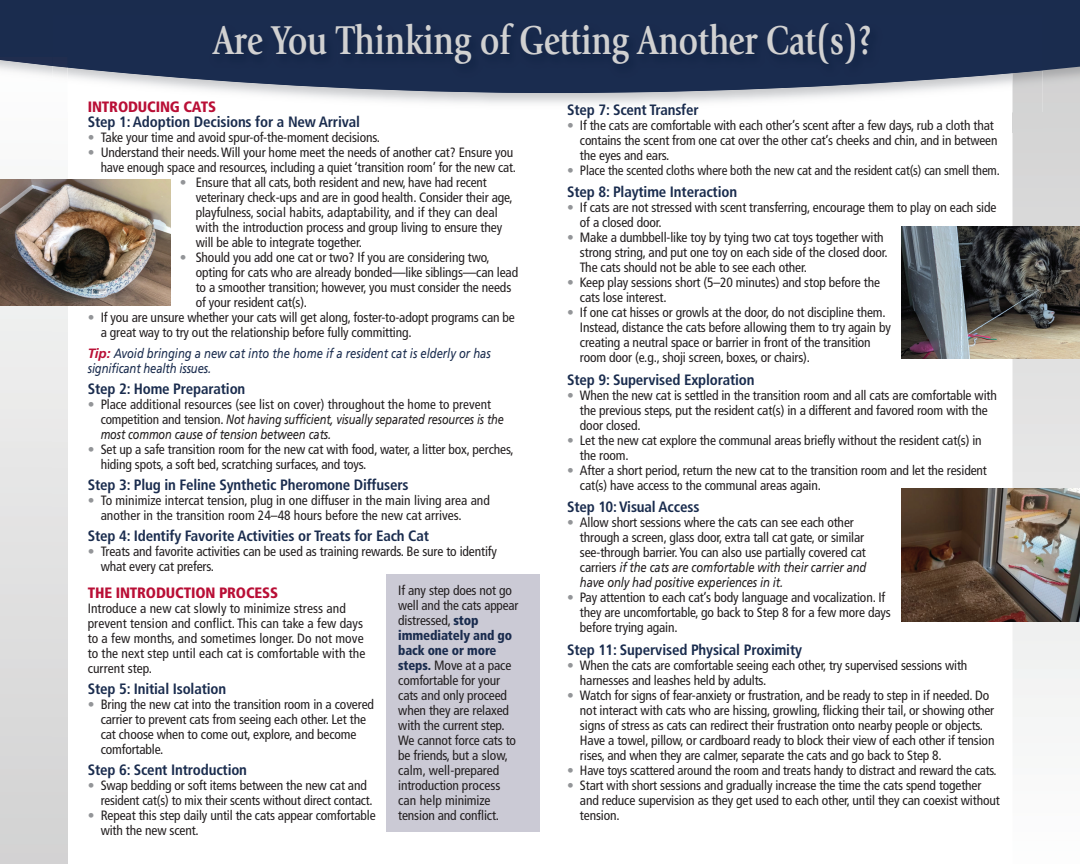
<style>
.page{position:relative;width:1080px;height:864px;background:#fff}
.page>*{position:absolute;margin:0;border:0;box-sizing:border-box;transform-origin:0 0}
.t1{font:700 42px "Giovanni";letter-spacing:-.01em;color:#d1d1d1;scale:.8 1}
.t2{font:700 condensed 15px "Frutiger";letter-spacing:-.01em;color:#1a2c4e}
.t3{font:900 condensed 15px "Frutiger";letter-spacing:-.01em;color:#b90f36}
.t4{font:condensed 13.5px/15px "Frutiger";letter-spacing:-.01em;color:#231f20}
.t5{font:italic 13.5px/15px "Frutiger";color:#1a2c4e;scale:.83 1}
.t6{font:condensed 13.5px "Frutiger";letter-spacing:-.01em;color:#231f20;scale:.96 1}
.s1{color:#939598}
.s2{font-weight:700;color:#b90f36}
.s3{font-style:italic;font-stretch:normal}
.s4{font-weight:900;color:#1a2c4e}
</style>
<div class="page">
<img style="left:1012px;top:133px;width:68px;height:584px">
<div style="left:0;top:0;width:1080px;height:94px;background:#1a2c4e"></div>
<img style="left:0;top:66px;width:53px;height:798px">
<img style="left:53px;top:305px;width:15px;height:559px">
<img style="left:0;top:54px;width:53px;height:12px">
<img style="left:68px;top:93px;width:944px;height:11px">
<img style="left:1012px;top:93px;width:31px;height:20px">
<img style="left:53px;top:14px;width:990px;height:79px">
<img style="left:53px;top:68px;width:15px;height:26px">
<img style="left:53px;top:54px;width:15px;height:14px">
<img style="left:901px;top:489px;width:179px;height:132px">
<img style="left:901px;top:227px;width:179px;height:132px">
<div style="left:386px;top:575px;width:154px;height:257px;background:#cbcad5"></div>
<img style="left:1px;top:179px;width:170px;height:126px">
<h1 class="t1" style="left:213px;top:24px;width:825px">Are You Thinking of Getting Another Cat(s)?</h1>
<p class="t3" style="left:88px;top:100px;width:130px">INTRODUCING CATS</p>
<p class="t2" style="left:88px;top:115px;width:274px">Step 1: Adoption Decisions for a New Arrival</p>
<p class="t4" style="left:88px;top:131px;width:294px"><span class="s1">•</span> Take your time and avoid spur-of-the-moment decisions.</p>
<p class="t4" style="left:88px;top:146px;width:430px;text-align:right"><span class="s1">•</span> Understand their needs.Will your home meet the needs of another cat? Ensure you have enough space and resources, including a quiet ‘transition room’ for the new cat.</p>
<p class="t4" style="left:196px;top:176px;width:318px;text-indent:-16px"><span class="s1">•</span> Ensure that all cats, both resident and new, have had recent veterinary check-ups and are in good health. Consider their age, playfulness, social habits, adaptability, and if they can deal with the introduction process and group living to ensure they will be able to integrate together.</p>
<p class="t4" style="left:196px;top:251px;width:324px;text-indent:-16px"><span class="s1">•</span> Should you add one cat or two? If you are considering two, opting for cats who are already bonded—like siblings—can lead to a smoother transition; however, you must consider the needs of your resident cat(s).</p>
<p class="t4" style="left:101px;top:311px;width:416px;text-indent:-13px"><span class="s1">•</span> If you are unsure whether your cats will get along, foster-to-adopt programs can be a great way to try out the relationship before fully committing.</p>
<p class="t5" style="left:88px;top:347px;width:487px"><span class="s2">Tip:</span> Avoid bringing a new cat into the home if a resident cat is elderly or has significant health issues.</p>
<p class="t2" style="left:88px;top:382px;width:159px">Step 2: Home Preparation</p>
<p class="t4" style="left:101px;top:398px;width:405px;text-indent:-13px"><span class="s1">•</span> Place additional resources (see list on cover) throughout the home to prevent competition and tension. <span class="s3">Not having sufficient, visually separated resources is the most common cause of tension between cats.</span></p>
<p class="t4" style="left:101px;top:443px;width:414px;text-indent:-13px"><span class="s1">•</span> Set up a safe transition room for the new cat with food, water, a litter box, perches, hiding spots, a soft bed, scratching surfaces, and toys.</p>
<p class="t2" style="left:88px;top:478px;width:322px">Step 3: Plug in Feline Synthetic Pheromone Diffusers</p>
<p class="t4" style="left:101px;top:494px;width:391px;text-indent:-13px"><span class="s1">•</span> To minimize intercat tension, plug in one diffuser in the main living area and another in the transition room 24–48 hours before the new cat arrives.</p>
<p class="t2" style="left:88px;top:529px;width:343px">Step 4: Identify Favorite Activities or Treats for Each Cat</p>
<p class="t4" style="left:101px;top:545px;width:398px;text-indent:-13px"><span class="s1">•</span> Treats and favorite activities can be used as training rewards. Be sure to identify what every cat prefers.</p>
<p class="t3" style="left:88px;top:586px;width:192px">THE INTRODUCTION PROCESS</p>
<p class="t4" style="left:88px;top:602px;width:279px">Introduce a new cat slowly to minimize stress and prevent tension and conflict. This can take a few days to a few months, and sometimes longer. Do not move to the next step until each cat is comfortable with the current step.</p>
<p class="t2" style="left:88px;top:682px;width:140px">Step 5: Initial Isolation</p>
<p class="t4" style="left:101px;top:698px;width:275px;text-indent:-13px"><span class="s1">•</span> Bring the new cat into the transition room in a covered carrier to prevent cats from seeing each other. Let the cat choose when to come out, explore, and become comfortable.</p>
<p class="t2" style="left:88px;top:763px;width:161px">Step 6: Scent Introduction</p>
<p class="t4" style="left:101px;top:779px;width:274px;text-indent:-13px"><span class="s1">•</span> Swap bedding or soft items between the new cat and resident cat(s) to mix their scents without direct contact.</p>
<p class="t4" style="left:101px;top:809px;width:277px;text-indent:-13px"><span class="s1">•</span> Repeat this step daily until the cats appear comfortable with the new scent.</p>
<p class="t2" style="left:567px;top:104px;width:133px">Step 7: Scent Transfer</p>
<p class="t4" style="left:580px;top:119px;width:419px;text-indent:-13px"><span class="s1">•</span> If the cats are comfortable with each other’s scent after a few days, rub a cloth that contains the scent from one cat over the other cat’s cheeks and chin, and in between the eyes and ears.</p>
<p class="t6" style="left:567px;top:165px;width:453px"><span class="s1">•</span> Place the scented cloths where both the new cat and the resident cat(s) can smell them.</p>
<p class="t2" style="left:567px;top:186px;width:172px">Step 8: Playtime Interaction</p>
<p class="t4" style="left:580px;top:201px;width:418px;text-indent:-13px"><span class="s1">•</span> If cats are not stressed with scent transferring, encourage them to play on each side of a closed door.</p>
<p class="t4" style="left:580px;top:231px;width:309px;text-indent:-13px"><span class="s1">•</span> Make a dumbbell-like toy by tying two cat toys together with strong string, and put one toy on each side of the closed door.<br>The cats should not be able to see each other.</p>
<p class="t4" style="left:580px;top:276px;width:302px;text-indent:-13px"><span class="s1">•</span> Keep play sessions short (5–20 minutes) and stop before the cats lose interest.</p>
<p class="t4" style="left:580px;top:306px;width:312px;text-indent:-13px"><span class="s1">•</span> If one cat hisses or growls at the door, do not discipline them.<br>Instead, distance the cats before allowing them to try again by creating a neutral space or barrier in front of the transition room door (e.g., shoji screen, boxes, or chairs).</p>
<p class="t2" style="left:567px;top:374px;width:189px">Step 9: Supervised Exploration</p>
<p class="t4" style="left:580px;top:389px;width:418px;text-indent:-13px"><span class="s1">•</span> When the new cat is settled in the transition room and all cats are comfortable with the previous steps, put the resident cat(s) in a different and favored room with the door closed.</p>
<p class="t4" style="left:580px;top:434px;width:403px;text-indent:-13px"><span class="s1">•</span> Let the new cat explore the communal areas briefly without the resident cat(s) in the room.</p>
<p class="t4" style="left:580px;top:464px;width:408px;text-indent:-13px"><span class="s1">•</span> After a short period, return the new cat to the transition room and let the resident cat(s) have access to the communal areas again.</p>
<p class="t2" style="left:567px;top:501px;width:134px">Step 10: Visual Access</p>
<p class="t4" style="left:580px;top:516px;width:288px;text-indent:-13px"><span class="s1">•</span> Allow short sessions where the cats can see each other through a screen, glass door, extra tall cat gate, or similar see-through barrier.You can also use partially covered cat carriers <span class="s3">if the cats are comfortable with their carrier and have only had positive experiences in it.</span></p>
<p class="t4" style="left:580px;top:591px;width:312px;text-indent:-13px"><span class="s1">•</span> Pay attention to each cat’s body language and vocalization. If they are uncomfortable, go back to Step 8 for a few more days before trying again.</p>
<p class="t2" style="left:567px;top:644px;width:237px">Step 11: Supervised Physical Proximity</p>
<p class="t4" style="left:580px;top:659px;width:389px;text-indent:-13px"><span class="s1">•</span> When the cats are comfortable seeing each other, try supervised sessions with harnesses and leashes held by adults.</p>
<p class="t4" style="left:580px;top:689px;width:416px;text-indent:-13px"><span class="s1">•</span> Watch for signs of fear-anxiety or frustration, and be ready to step in if needed. Do not interact with cats who are hissing, growling, flicking their tail, or showing other signs of stress as cats can redirect their frustration onto nearby people or objects.<br>Have a towel, pillow, or cardboard ready to block their view of each other if tension rises, and when they are calmer, separate the cats and go back to Step 8.</p>
<p class="t4" style="left:567px;top:764px;width:431px"><span class="s1">•</span> Have toys scattered around the room and treats handy to distract and reward the cats.</p>
<p class="t4" style="left:580px;top:779px;width:421px;text-indent:-13px"><span class="s1">•</span> Start with short sessions and gradually increase the time the cats spend together and reduce supervision as they get used to each other, until they can coexist without tension.</p>
<p class="t4" style="left:398px;top:584px;width:122px">If any step does not go well and the cats appear distressed, <span class="s4">stop immediately and go back one or more steps.</span> Move at a pace comfortable for your cats and only proceed when they are relaxed with the current step.<br>We cannot force cats to be friends, but a slow, calm, well-prepared introduction process can help minimize tension and conflict.</p>
</div>
